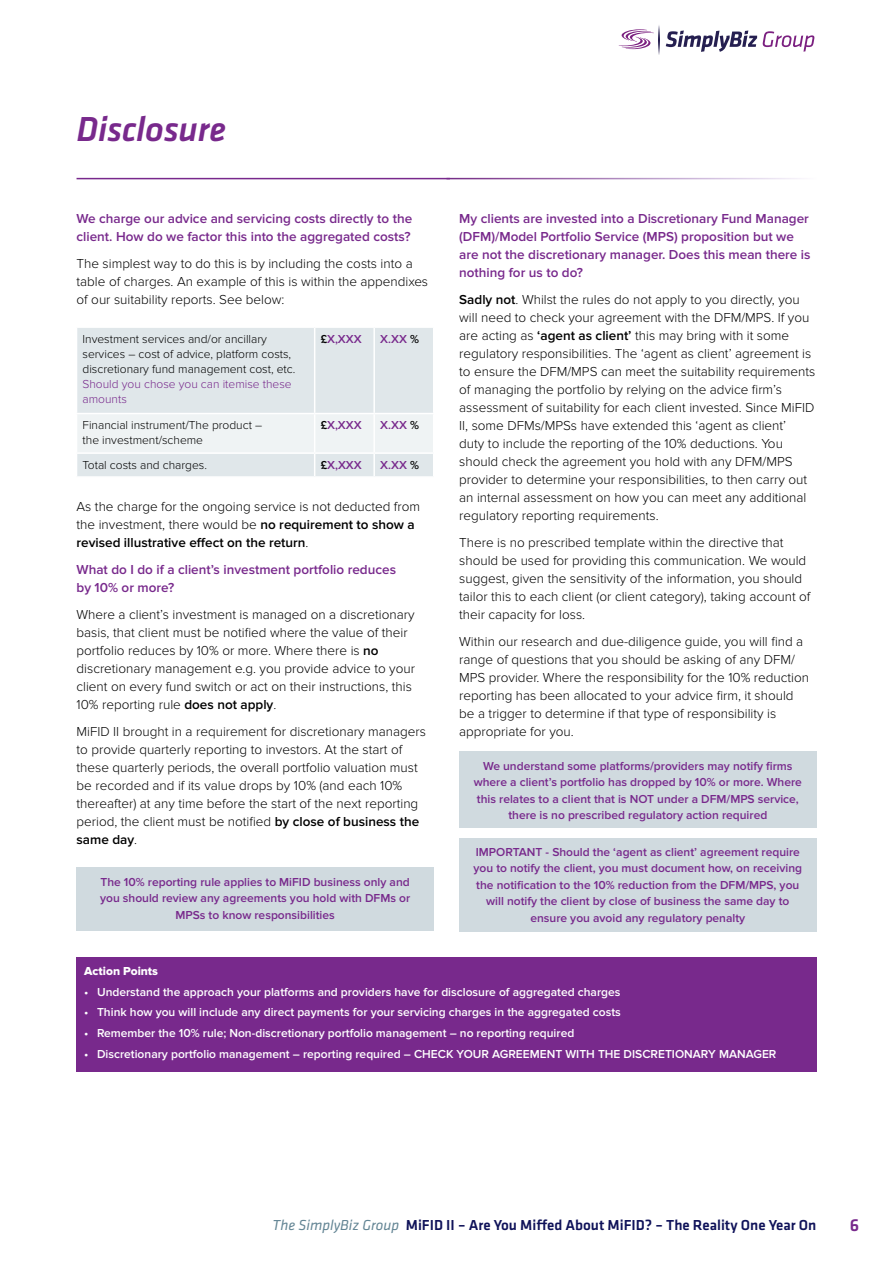
<style>
.page{position:relative;width:893px;height:1263px;background:#fff}
.page>*{position:absolute;margin:0;border:0;box-sizing:border-box;transform-origin:0 0}
.t1{font:italic 500 36px "Klavika";letter-spacing:-.005em;color:#78298c}
.t2{font:500 18px "Klavika";color:#78298c}
.t3{font:500 15px "Klavika";color:#0f1259}
.t4{font:300 13.5px/18px "Proxima Nova";color:#000}
.t5{font:600 13.5px/18px "Proxima Nova";color:#78298c}
.t6{font:600 12px/16.5px "Proxima Nova";color:#78298c;text-align:center}
.t7{font:600 12px "Proxima Nova";color:#fff}
.t8{font:300 12px/15px "Proxima Nova";color:#000}
.t9{font:300 12px/15px "Proxima Nova";color:#78298c}
.t10{font:12px "Proxima Nova Extrabld";color:#fff}
.s1{color:#000}
.s2{font-weight:600}
.s3{font-weight:400;font-style:italic;color:#638594}
</style>
<div class="page">
<hr style="left:77px;top:178px;width:373px;height:1px;background:#78298c">
<svg style="left:619px;top:29px;width:35px;height:20px"></svg>
<svg style="left:666px;top:31px;width:91px;height:21px"></svg>
<svg style="left:763px;top:31px;width:51px;height:21px"></svg>
<svg style="left:659px;top:25px;width:1px;height:30px"></svg>
<div style="left:77px;top:328px;width:356px;height:85px;background:#e0e7ea"></div>
<hr style="left:314px;top:328px;width:1px;height:85px;background:#fff">
<hr style="left:373px;top:328px;width:2px;height:85px;background:#fff">
<svg style="left:77px;top:414px;width:356px;height:62px"></svg>
<div style="left:77px;top:867px;width:357px;height:64px;background:#d0dadf"></div>
<div style="left:459px;top:751px;width:357px;height:77px;background:#d0dadf"></div>
<div style="left:459px;top:838px;width:357px;height:93px;background:#d0dadf"></div>
<div style="left:76px;top:957px;width:740px;height:114px;background:#78298c"></div>
<h1 class="t1" style="left:77px;top:110px;width:151px">Disclosure</h1>
<p class="t5" style="left:77px;top:210px;width:337px">We charge our advice and servicing costs directly to the client. How do we factor this into the aggregated costs?</p>
<p class="t4" style="left:77px;top:255px;width:353px">The simplest way to do this is by including the costs into a table of charges. An example of this is within the appendixes of our suitability reports. See below:</p>
<p class="t8" style="left:83px;top:331px;width:214px">Investment services and/or ancillary services – cost of advice, platform costs, discretionary fund management cost, etc.</p>
<p class="t9" style="left:83px;top:376px;width:211px">Should you chose you can itemise these amounts</p>
<p class="t6" style="left:321px;top:331px;width:43px"><span class="s1">£</span>X,XXX</p>
<p class="t6" style="left:380px;top:331px;width:40px">X.XX <span class="s1">%</span></p>
<p class="t8" style="left:83px;top:418px;width:181px">Financial instrument/The product – the investment/scheme</p>
<p class="t6" style="left:321px;top:417px;width:43px"><span class="s1">£</span>X,XXX</p>
<p class="t6" style="left:380px;top:417px;width:40px">X.XX <span class="s1">%</span></p>
<p class="t8" style="left:83px;top:457px;width:126px">Total costs and charges.</p>
<p class="t6" style="left:321px;top:457px;width:43px"><span class="s1">£</span>X,XXX</p>
<p class="t6" style="left:380px;top:457px;width:40px">X.XX <span class="s1">%</span></p>
<p class="t4" style="left:77px;top:498px;width:345px">As the charge for the ongoing service is not deducted from the investment, there would be <span class="s2">no requirement to show a revised illustrative effect on the return</span>.</p>
<p class="t5" style="left:77px;top:561px;width:321px">What do I do if a client’s investment portfolio reduces by 10% or more?</p>
<p class="t4" style="left:77px;top:606px;width:340px">Where a client’s investment is managed on a discretionary basis, that client must be notified where the value of their portfolio reduces by 10% or more. Where there is <span class="s2">no </span>discretionary management e.g. you provide advice to your client on every fund switch or act on their instructions, this 10% reporting rule <span class="s2">does not apply</span>.</p>
<p class="t4" style="left:77px;top:723px;width:351px">MiFID II brought in a requirement for discretionary managers to provide quarterly reporting to investors. At the start of these quarterly periods, the overall portfolio valuation must be recorded and if its value drops by 10% (and each 10% thereafter) at any time before the start of the next reporting period, the client must be notified <span class="s2">by close of business the same day</span>.</p>
<p class="t6" style="left:100px;top:873px;width:312px">The 10% reporting rule applies to MiFID business only and you should review any agreements you hold with DFMs or<br>MPSs to know responsibilities</p>
<p class="t5" style="left:459px;top:210px;width:353px">My clients are invested into a Discretionary Fund Manager (DFM)/Model Portfolio Service (MPS) proposition but we are not the discretionary manager. Does this mean there is nothing for us to do?</p>
<p class="t4" style="left:459px;top:291px;width:357px"><span class="s2">Sadly not</span>. Whilst the rules do not apply to you directly, you will need to check your agreement with the DFM/MPS. If you are acting as <span class="s2">‘agent as client’</span> this may bring with it some regulatory responsibilities. The ‘agent as client’ agreement is to ensure the DFM/MPS can meet the suitability requirements of managing the portfolio by relying on the advice firm’s assessment of suitability for each client invested. Since MiFID II, some DFMs/MPSs have extended this ‘agent as client’<br>duty to include the reporting of the 10% deductions. You should check the agreement you hold with any DFM/MPS provider to determine your responsibilities, to then carry out an internal assessment on how you can meet any additional regulatory reporting requirements.</p>
<p class="t4" style="left:459px;top:534px;width:353px">There is no prescribed template within the directive that should be used for providing this communication. We would suggest, given the sensitivity of the information, you should tailor this to each client (or client category), taking account of their capacity for loss.</p>
<p class="t4" style="left:459px;top:633px;width:351px">Within our research and due-diligence guide, you will find a range of questions that you should be asking of any DFM/ MPS provider. Where the responsibility for the 10% reduction reporting has been allocated to your advice firm, it should be a trigger to determine if that type of responsibility is appropriate for you.</p>
<p class="t6" style="left:474px;top:757px;width:330px">We understand some platforms/providers may notify firms where a client’s portfolio has dropped by 10% or more. Where this relates to a client that is NOT under a DFM/MPS service, there is no prescribed regulatory action required</p>
<p class="t6" style="left:473px;top:844px;width:330px">IMPORTANT - Should the ‘agent as client’ agreement require you to notify the client, you must document how, on receiving the notification to the 10% reduction from the DFM/MPS, you will notify the client by close of business the same day to ensure you avoid any regulatory penalty</p>
<p class="t10" style="left:84px;top:964px;width:75px">Action Points</p>
<p class="t7" style="left:84px;top:985px;width:538px">• Understand the approach your platforms and providers have for disclosure of aggregated charges</p>
<p class="t7" style="left:84px;top:1005px;width:538px">• Think how you will include any direct payments for your servicing charges in the aggregated costs</p>
<p class="t7" style="left:84px;top:1026px;width:492px">• Remember the 10% rule; Non-discretionary portfolio management – no reporting required</p>
<p class="t7" style="left:84px;top:1047px;width:694px">• Discretionary portfolio management – reporting required – CHECK YOUR AGREEMENT WITH THE DISCRETIONARY MANAGER</p>
<p class="t3" style="left:273px;top:1217px;width:545px"><span class="s3">The SimplyBiz Group</span> MiFID II – Are You Miffed About MiFID? – The Reality One Year On</p>
<h2 class="t2" style="left:850px;top:1216px;width:11px">6</h2>
</div>
